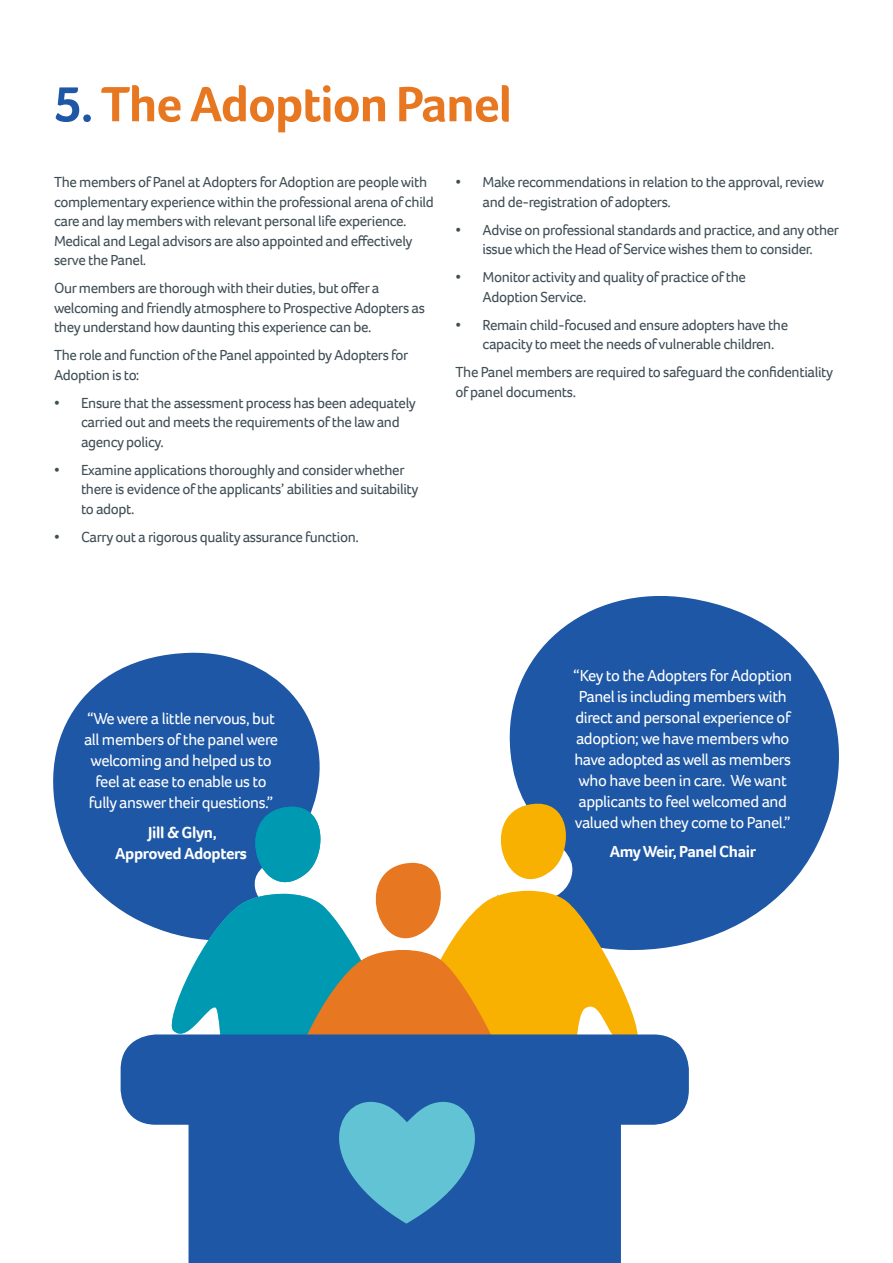
<style>
.page{position:relative;width:893px;height:1263px;background:#fff}
.page>*{position:absolute;margin:0;border:0;box-sizing:border-box;transform-origin:0 0}
.t1{font:700 51px "Foco";letter-spacing:-.025em;color:#e87722}
.t2{font:16.5px/21px "Foco";letter-spacing:-.025em;color:#fff;text-align:center}
.t3{font:700 16.5px/21px "Foco";letter-spacing:-.025em;color:#fff;text-align:center}
.t4{font:15px/19.5px "Foco";letter-spacing:-.025em;color:#3f4e55}
.s1{color:#1d57a5}
</style>
<div class="page">
<svg style="left:53px;top:652px;width:267px;height:279px;fill:#1d57a5"></svg>
<svg style="left:509px;top:596px;width:330px;height:354px;fill:#1d57a5"></svg>
<svg style="left:230px;top:799px;width:91px;height:90px"></svg>
<svg style="left:164px;top:894px;width:187px;height:279px;fill:#0099b2"></svg>
<svg style="left:501px;top:804px;width:72px;height:87px"></svg>
<svg style="left:448px;top:891px;width:202px;height:143px;fill:#f8b100"></svg>
<svg style="left:351px;top:863px;width:97px;height:87px"></svg>
<svg style="left:284px;top:950px;width:241px;height:84px;fill:#e87722"></svg>
<div style="left:121px;top:1034px;width:568px;height:91px;background:#1d57a5;border-radius:35px"></div>
<div style="left:189px;top:1125px;width:432px;height:138px;background:#1d57a5"></div>
<svg style="left:310px;top:1101px;width:194px;height:122px"></svg>
<h1 class="t1" style="left:54px;top:70px;width:459px"><span class="s1">5.</span> The Adoption Panel</h1>
<p class="t4" style="left:54px;top:172px;width:381px">The members of Panel at Adopters for Adoption are people with complementary experience within the professional arena of child care and lay members with relevant personal life experience.<br>Medical and Legal advisors are also appointed and effectively serve the Panel.</p>
<p class="t4" style="left:54px;top:278px;width:372px">Our members are thorough with their duties, but offer a welcoming and friendly atmosphere to Prospective Adopters as they understand how daunting this experience can be.</p>
<p class="t4" style="left:54px;top:345px;width:356px">The role and function of the Panel appointed by Adopters for<br>Adoption is to:</p>
<p class="t4" style="left:81px;top:393px;width:336px;text-indent:-27px">• Ensure that the assessment process has been adequately carried out and meets the requirements of the law and agency policy.</p>
<p class="t4" style="left:81px;top:460px;width:339px;text-indent:-27px">• Examine applications thoroughly and consider whether there is evidence of the applicants’ abilities and suitability to adopt.</p>
<p class="t4" style="left:54px;top:527px;width:306px">• Carry out a rigorous quality assurance function.</p>
<p class="t4" style="left:482px;top:172px;width:343px;text-indent:-27px">• Make recommendations in relation to the approval, review and de-registration of adopters.</p>
<p class="t4" style="left:455px;top:220px;width:385px;text-align:center">• Advise on professional standards and practice, and any other issue which the Head of Service wishes them to consider.</p>
<p class="t4" style="left:482px;top:267px;width:265px;text-indent:-27px">• Monitor activity and quality of practice of the<br>Adoption Service.</p>
<p class="t4" style="left:482px;top:315px;width:307px;text-indent:-27px">• Remain child-focused and ensure adopters have the capacity to meet the needs of vulnerable children.</p>
<p class="t4" style="left:455px;top:362px;width:379px">The Panel members are required to safeguard the confidentiality of panel documents.</p>
<p class="t2" style="left:84px;top:708px;width:196px">“We were a little nervous, but all members of the panel were welcoming and helped us to feel at ease to enable us to fully answer their questions.”</p>
<p class="t3" style="left:115px;top:821px;width:133px">Jill &amp; Glyn,<br>Approved Adopters</p>
<p class="t2" style="left:573px;top:664px;width:221px;text-align:left">“Key to the Adopters for Adoption<br>Panel is including members with direct and personal experience of adoption; we have members who have adopted as well as members who have been in care. We want applicants to feel welcomed and valued when they come to Panel.”</p>
<p class="t3" style="left:610px;top:841px;width:148px">Amy Weir, Panel Chair</p>
</div>
